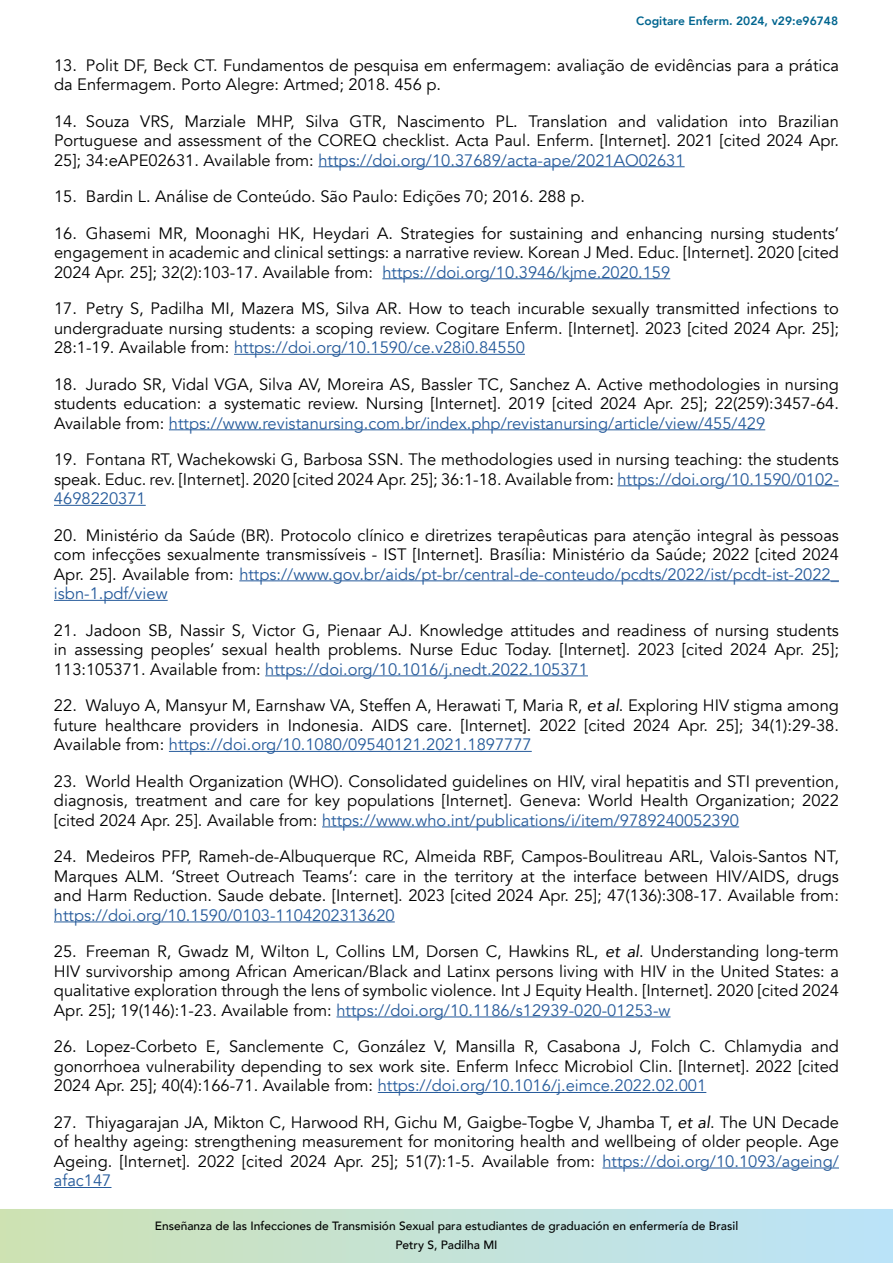
<style>
.page{position:relative;width:893px;height:1263px;background:#fff}
.page>*{position:absolute;margin:0;border:0;box-sizing:border-box;transform-origin:0 0}
.t1{font:16.5px/19.5px "Avenir";color:#000;text-align:justify}
.t2{font:16.5px "Avenir";color:#265b9b}
.t3{font:500 12px/18.6px "Avenir";color:#000;text-align:center}
.t4{font:800 12px "Avenir";color:#00658f}
.s1{color:#265b9b}
.s2{font-style:italic}
</style>
<div class="page">
<svg style="left:0;top:1209px;width:893px;height:54px;background:#c4e2d6"></svg>
<hr style="left:318px;top:166px;width:367px;height:1px;background:#265b9b">
<hr style="left:382px;top:278px;width:288px;height:1px;background:#265b9b">
<hr style="left:234px;top:354px;width:291px;height:1px;background:#265b9b">
<hr style="left:169px;top:429px;width:596px;height:1px;background:#265b9b">
<hr style="left:617px;top:485px;width:222px;height:1px;background:#265b9b">
<hr style="left:54px;top:505px;width:92px;height:1px;background:#265b9b">
<hr style="left:239px;top:580px;width:600px;height:1px;background:#265b9b">
<hr style="left:54px;top:600px;width:114px;height:1px;background:#265b9b">
<hr style="left:265px;top:675px;width:323px;height:1px;background:#265b9b">
<hr style="left:169px;top:751px;width:363px;height:1px;background:#265b9b">
<hr style="left:322px;top:826px;width:417px;height:1px;background:#265b9b">
<hr style="left:54px;top:921px;width:341px;height:1px;background:#265b9b">
<hr style="left:336px;top:1016px;width:335px;height:1px;background:#265b9b">
<hr style="left:378px;top:1092px;width:328px;height:1px;background:#265b9b">
<hr style="left:602px;top:1167px;width:237px;height:1px;background:#265b9b">
<hr style="left:54px;top:1187px;width:57px;height:1px;background:#265b9b">
<p class="t4" style="left:636px;top:12px;width:203px">Cogitare Enferm. 2024, v29:e96748</p>
<p class="t1" style="left:54px;top:55px;width:786px">13. Polit DF, Beck CT. Fundamentos de pesquisa em enfermagem: avaliação de evidências para a prática da Enfermagem. Porto Alegre: Artmed; 2018. 456 p.</p>
<p class="t1" style="left:54px;top:111px;width:786px">14. Souza VRS, Marziale MHP, Silva GTR, Nascimento PL. Translation and validation into Brazilian Portuguese and assessment of the COREQ checklist. Acta Paul. Enferm. [Internet]. 2021 [cited 2024 Apr.<br>25]; 34:eAPE02631. Available from: <span class="s1">https://doi.org/10.37689/acta-ape/2021AO02631</span></p>
<p class="t1" style="left:54px;top:187px;width:533px">15. Bardin L. Análise de Conteúdo. São Paulo: Edições 70; 2016. 288 p.</p>
<p class="t1" style="left:54px;top:223px;width:786px">16. Ghasemi MR, Moonaghi HK, Heydari A. Strategies for sustaining and enhancing nursing students’ engagement in academic and clinical settings: a narrative review. Korean J Med. Educ. [Internet]. 2020 [cited 2024 Apr. 25]; 32(2):103-17. Available from: <span class="s1">https://doi.org/10.3946/kjme.2020.159</span></p>
<p class="t1" style="left:54px;top:299px;width:786px">17. Petry S, Padilha MI, Mazera MS, Silva AR. How to teach incurable sexually transmitted infections to undergraduate nursing students: a scoping review. Cogitare Enferm. [Internet]. 2023 [cited 2024 Apr. 25]; 28:1-19. Available from: <span class="s1">https://doi.org/10.1590/ce.v28i0.84550</span></p>
<p class="t1" style="left:54px;top:374px;width:786px">18. Jurado SR, Vidal VGA, Silva AV, Moreira AS, Bassler TC, Sanchez A. Active methodologies in nursing students education: a systematic review. Nursing [Internet]. 2019 [cited 2024 Apr. 25]; 22(259):3457-64.<br>Available from: <span class="s1">https://www.revistanursing.com.br/index.php/revistanursing/article/view/455/429</span></p>
<p class="t1" style="left:54px;top:450px;width:786px">19. Fontana RT, Wachekowski G, Barbosa SSN. The methodologies used in nursing teaching: the students speak. Educ. rev. [Internet]. 2020 [cited 2024 Apr. 25]; 36:1-18. Available from: <span class="s1">https://doi.org/10.1590/0102- 4698220371</span></p>
<p class="t1" style="left:54px;top:526px;width:786px">20. Ministério da Saúde (BR). Protocolo clínico e diretrizes terapêuticas para atenção integral às pessoas com infecções sexualmente transmissíveis - IST [Internet]. Brasília: Ministério da Saúde; 2022 [cited 2024<br>Apr. 25]. Available from: <span class="s1">https://www.gov.br/aids/pt-br/central-de-conteudo/pcdts/2022/ist/pcdt-ist-2022_ isbn-1.pdf/view</span></p>
<p class="t1" style="left:54px;top:621px;width:786px">21. Jadoon SB, Nassir S, Victor G, Pienaar AJ. Knowledge attitudes and readiness of nursing students in assessing peoples’ sexual health problems. Nurse Educ Today. [Internet]. 2023 [cited 2024 Apr. 25]; 113:105371. Available from: <span class="s1">https://doi.org/10.1016/j.nedt.2022.105371</span></p>
<p class="t1" style="left:54px;top:696px;width:786px">22. Waluyo A, Mansyur M, Earnshaw VA, Steffen A, Herawati T, Maria R, <span class="s2">et al</span>. Exploring HIV stigma among future healthcare providers in Indonesia. AIDS care. [Internet]. 2022 [cited 2024 Apr. 25]; 34(1):29-38.<br>Available from: <span class="s1">https://doi.org/10.1080/09540121.2021.1897777</span></p>
<p class="t1" style="left:54px;top:772px;width:786px">23. World Health Organization (WHO). Consolidated guidelines on HIV, viral hepatitis and STI prevention, diagnosis, treatment and care for key populations [Internet]. Geneva: World Health Organization; 2022 [cited 2024 Apr. 25]. Available from: <span class="s1">https://www.who.int/publications/i/item/9789240052390</span></p>
<p class="t1" style="left:54px;top:847px;width:786px">24. Medeiros PFP, Rameh-de-Albuquerque RC, Almeida RBF, Campos-Boulitreau ARL, Valois-Santos NT, Marques ALM. ‘Street Outreach Teams’: care in the territory at the interface between HIV/AIDS, drugs and Harm Reduction. Saude debate. [Internet]. 2023 [cited 2024 Apr. 25]; 47(136):308-17. Available from:</p>
<p class="t2" style="left:54px;top:905px;width:342px">https://doi.org/10.1590/0103-1104202313620</p>
<p class="t1" style="left:54px;top:942px;width:786px">25. Freeman R, Gwadz M, Wilton L, Collins LM, Dorsen C, Hawkins RL, <span class="s2">et al</span>. Understanding long-term HIV survivorship among African American/Black and Latinx persons living with HIV in the United States: a qualitative exploration through the lens of symbolic violence. Int J Equity Health. [Internet]. 2020 [cited 2024<br>Apr. 25]; 19(146):1-23. Available from: <span class="s1">https://doi.org/10.1186/s12939-020-01253-w</span></p>
<p class="t1" style="left:54px;top:1037px;width:786px">26. Lopez-Corbeto E, Sanclemente C, González V, Mansilla R, Casabona J, Folch C. Chlamydia and gonorrhoea vulnerability depending to sex work site. Enferm Infecc Microbiol Clin. [Internet]. 2022 [cited 2024 Apr. 25]; 40(4):166-71. Available from: <span class="s1">https://doi.org/10.1016/j.eimce.2022.02.001</span></p>
<p class="t1" style="left:54px;top:1113px;width:786px">27. Thiyagarajan JA, Mikton C, Harwood RH, Gichu M, Gaigbe-Togbe V, Jhamba T, <span class="s2">et al</span>. The UN Decade of healthy ageing: strengthening measurement for monitoring health and wellbeing of older people. Age Ageing. [Internet]. 2022 [cited 2024 Apr. 25]; 51(7):1-5. Available from: <span class="s1">https://doi.org/10.1093/ageing/ afac147</span></p>
<p class="t3" style="left:155px;top:1216px;width:585px">Enseñanza de las Infecciones de Transmisión Sexual para estudiantes de graduación en enfermería de Brasil<br>Petry S, Padilha MI</p>
</div>
